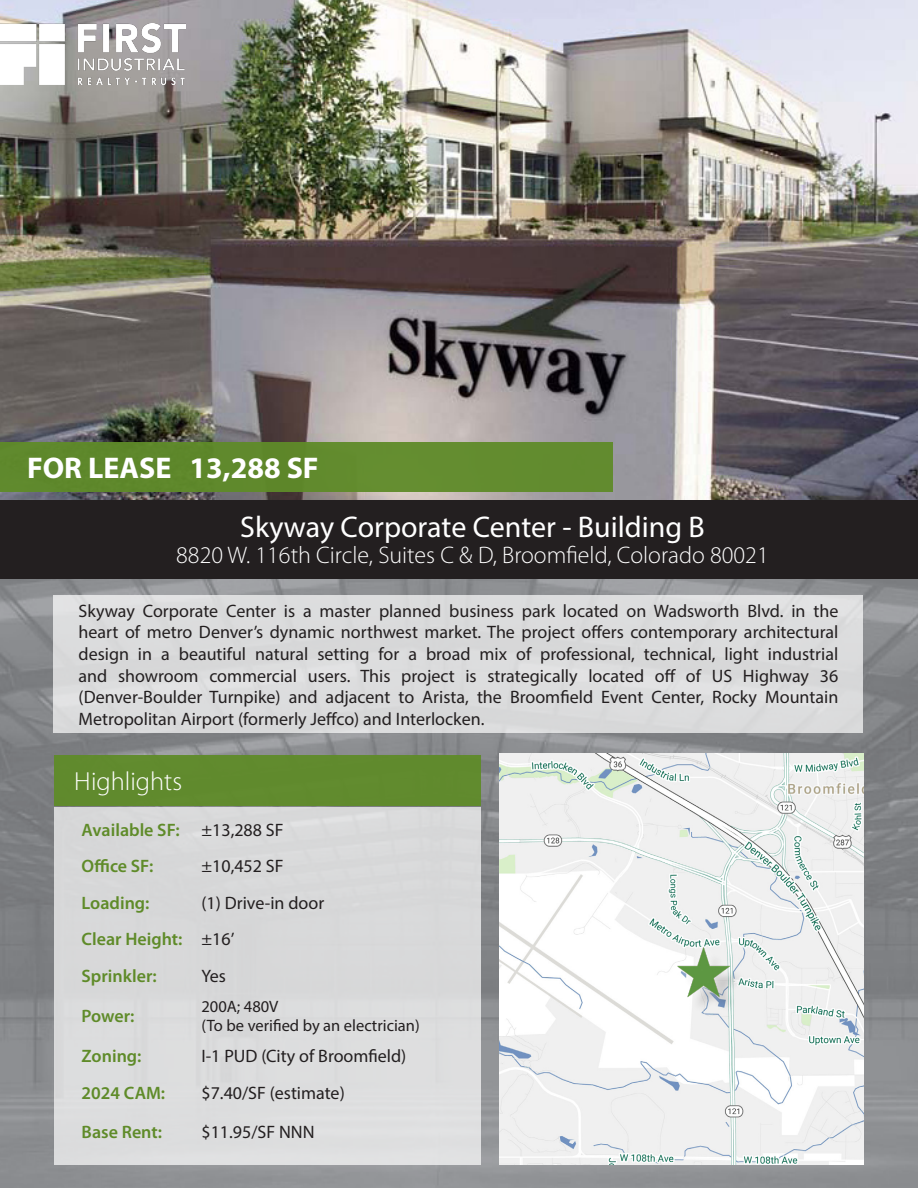
<style>
.page{position:relative;width:918px;height:1188px;background:#fff}
.page>*{position:absolute;margin:0;border:0;box-sizing:border-box;transform-origin:0 0}
.t1{font:30px "Myriad Pro";color:#fff}
.t2{font:700 30px "Myriad Pro";color:#fff}
.t3{font:300 26.25px "Myriad Pro";color:#fff}
.t4{font:300 24px "Myriad Pro";color:#fff}
.t5{font:18px/21.6px "Myriad Pro";color:#231f20;text-align:justify}
.t6{font:600 18px "Myriad Pro";color:#5f8b29}
.t7{font:16.5px "Myriad Pro";color:#231f20}
</style>
<div class="page">
<img style="left:0;top:579px;width:918px;height:609px">
<div style="left:54px;top:755px;width:427px;height:51px;background:#5f8b29"></div>
<div style="left:54px;top:807px;width:427px;height:357px;background:#d9dadb"></div>
<img style="left:499px;top:754px;width:364px;height:410px">
<div style="left:682px;top:952px;width:65px;height:62px;background:#231f20;opacity:.2"></div>
<div style="left:670px;top:940px;width:68px;height:64px;background:#fff;opacity:.75"></div>
<img style="left:678px;top:946px;width:52px;height:52px">
<div style="left:53px;top:596px;width:810px;height:137px;background:#dbdcdd"></div>
<img style="left:0;top:0;width:918px;height:501px">
<img style="left:0;top:24px;width:186px;height:60px">
<div style="left:0;top:442px;width:612px;height:49px;background:#5f8b29"></div>
<div style="left:0;top:501px;width:918px;height:78px;background:#231f20"></div>
<p class="t2" style="left:27px;top:448px;width:293px">FOR LEASE 13,288 SF</p>
<p class="t1" style="left:240px;top:509px;width:466px">Skyway Corporate Center - Building B</p>
<p class="t4" style="left:176px;top:540px;width:594px">8820 W. 116th Circle, Suites C &amp; D, Broomfield, Colorado 80021</p>
<p class="t5" style="left:79px;top:600px;width:761px">Skyway Corporate Center is a master planned business park located on Wadsworth Blvd. in the heart of metro Denver’s dynamic northwest market. The project offers contemporary architectural design in a beautiful natural setting for a broad mix of professional, technical, light industrial and showroom commercial users. This project is strategically located off of US Highway 36 (Denver-Boulder Turnpike) and adjacent to Arista, the Broomfield Event Center, Rocky Mountain Metropolitan Airport (formerly Jeffco) and Interlocken.</p>
<p class="t3" style="left:74px;top:765px;width:110px">Highlights</p>
<p class="t6" style="left:82px;top:818px;width:100px">Available SF:</p>
<p class="t5" style="left:201px;top:818px;width:84px">±13,288 SF</p>
<p class="t6" style="left:82px;top:855px;width:73px">Office SF:</p>
<p class="t5" style="left:201px;top:855px;width:84px">±10,452 SF</p>
<p class="t6" style="left:82px;top:891px;width:69px">Loading:</p>
<p class="t5" style="left:201px;top:892px;width:124px">(1) Drive-in door</p>
<p class="t6" style="left:82px;top:928px;width:102px">Clear Height:</p>
<p class="t5" style="left:201px;top:928px;width:34px">±16’</p>
<p class="t6" style="left:82px;top:964px;width:77px">Sprinkler:</p>
<p class="t5" style="left:201px;top:965px;width:26px">Yes</p>
<p class="t6" style="left:82px;top:1005px;width:54px">Power:</p>
<p class="t7" style="left:201px;top:996px;width:79px">200A; 480V</p>
<p class="t7" style="left:201px;top:1016px;width:220px">(To be verified by an electrician)</p>
<p class="t6" style="left:82px;top:1045px;width:61px">Zoning:</p>
<p class="t5" style="left:201px;top:1045px;width:206px">I-1 PUD (City of Broomfield)</p>
<p class="t6" style="left:82px;top:1082px;width:85px">2024 CAM:</p>
<p class="t5" style="left:201px;top:1082px;width:145px">$7.40/SF (estimate)</p>
<p class="t6" style="left:82px;top:1121px;width:82px">Base Rent:</p>
<p class="t5" style="left:201px;top:1121px;width:115px">$11.95/SF NNN</p>
</div>
